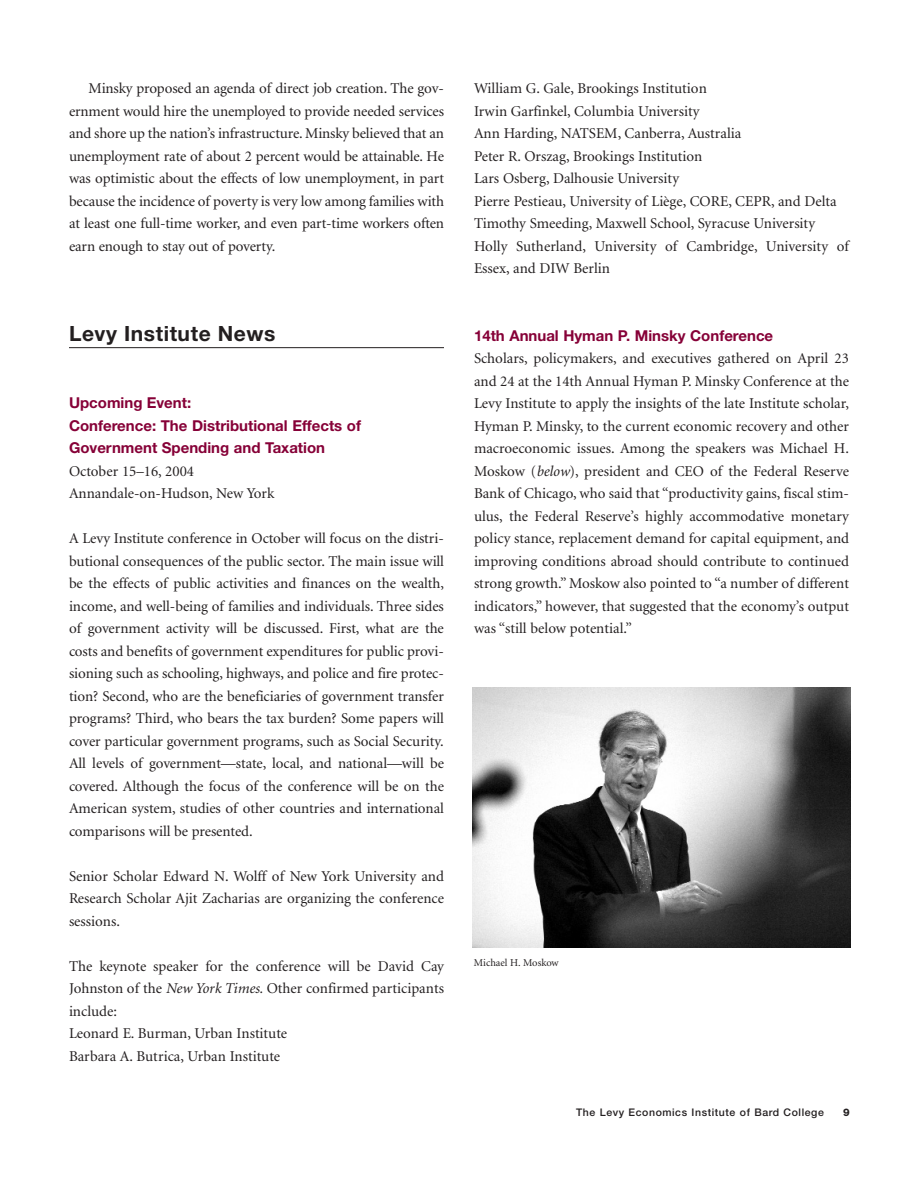
<style>
.page{position:relative;width:918px;height:1188px;background:#fff}
.page>*{position:absolute;margin:0;border:0;box-sizing:border-box;transform-origin:0 0}
.t1{font:700 21px "Helvetica Neue";letter-spacing:.03em;color:#231f20}
.t2{font:15px/22.5px "Minion";color:#231f20;text-align:justify}
.t3{font:700 15px/22.5px "Helvetica Neue";color:#860037}
.t4{font:500 10.5px "Helvetica Neue";letter-spacing:.055em;color:#231f20}
.t5{font:10.5px "Minion";color:#231f20}
.t6{font:800 10.5px "Helvetica Neue";color:#231f20}
.s1{font-style:italic}
</style>
<div class="page">
<hr style="left:69px;top:347px;width:375px;height:1px;background:#231f20">
<img style="left:472px;top:687px;width:378px;height:260px">
<p class="t2" style="left:69px;top:78px;width:377px;text-indent:20px">Minsky proposed an agenda of direct job creation. The gov&shy;ernment would hire the unemployed to provide needed services and shore up the nation’s infrastructure. Minsky believed that an unemployment rate of about 2 percent would be attainable. He was optimistic about the effects of low unemployment, in part because the incidence of poverty is very low among families with at least one full-time worker, and even part-time workers often earn enough to stay out of poverty.</p>
<h1 class="t1" style="left:69px;top:326px;width:208px">Levy Institute News</h1>
<p class="t3" style="left:69px;top:393px;width:294px">Upcoming Event:<br>Conference: The Distributional Effects of<br>Government Spending and Taxation</p>
<p class="t2" style="left:69px;top:461px;width:207px">October 15–16, 2004<br>Annandale-on-Hudson, New York</p>
<p class="t2" style="left:69px;top:528px;width:377px">A Levy Institute conference in October will focus on the distri&shy;butional consequences of the public sector. The main issue will be the effects of public activities and finances on the wealth, income, and well-being of families and individuals. Three sides of government activity will be discussed. First, what are the costs and benefits of government expenditures for public provi&shy;sioning such as schooling, highways, and police and fire protec&shy;tion? Second, who are the beneficiaries of government transfer programs? Third, who bears the tax burden? Some papers will cover particular government programs, such as Social Security.<br>All levels of government—state, local, and national—will be covered. Although the focus of the conference will be on the American system, studies of other countries and international comparisons will be presented.</p>
<p class="t2" style="left:69px;top:866px;width:377px">Senior Scholar Edward N. Wolff of New York University and Research Scholar Ajit Zacharias are organizing the conference sessions.</p>
<p class="t2" style="left:69px;top:956px;width:377px;text-align:left">The keynote speaker for the conference will be David Cay Johnston of the <span class="s1">New York Times.</span> Other confirmed participants include:<br>Leonard E. Burman, Urban Institute<br>Barbara A. Butrica, Urban Institute</p>
<p class="t2" style="left:474px;top:78px;width:377px;text-align:left">William G. Gale, Brookings Institution<br>Irwin Garfinkel, Columbia University<br>Ann Harding, NATSEM, Canberra, Australia<br>Peter R. Orszag, Brookings Institution<br>Lars Osberg, Dalhousie University<br>Pierre Pestieau, University of Liège, CORE, CEPR, and Delta Timothy Smeeding, Maxwell School, Syracuse University Holly Sutherland, University of Cambridge, University of Essex, and DIW Berlin</p>
<p class="t3" style="left:474px;top:325px;width:301px">14th Annual Hyman P. Minsky Conference</p>
<p class="t2" style="left:474px;top:348px;width:377px">Scholars, policymakers, and executives gathered on April 23 and 24 at the 14th Annual Hyman P. Minsky Conference at the Levy Institute to apply the insights of the late Institute scholar, Hyman P. Minsky, to the current economic recovery and other macroeconomic issues. Among the speakers was Michael H.<br>Moskow (<span class="s1">below</span>), president and CEO of the Federal Reserve Bank of Chicago, who said that “productivity gains, fiscal stim&shy;ulus, the Federal Reserve’s highly accommodative monetary policy stance, replacement demand for capital equipment, and improving conditions abroad should contribute to continued strong growth.” Moskow also pointed to “a number of different indicators,” however, that suggested that the economy’s output was “still below potential.”</p>
<p class="t5" style="left:474px;top:958px;width:86px">Michael H. Moskow</p>
<p class="t4" style="left:576px;top:1108px;width:249px">The Levy Economics Institute of Bard College</p>
<p class="t6" style="left:843px;top:1108px;width:8px">9</p>
</div>
